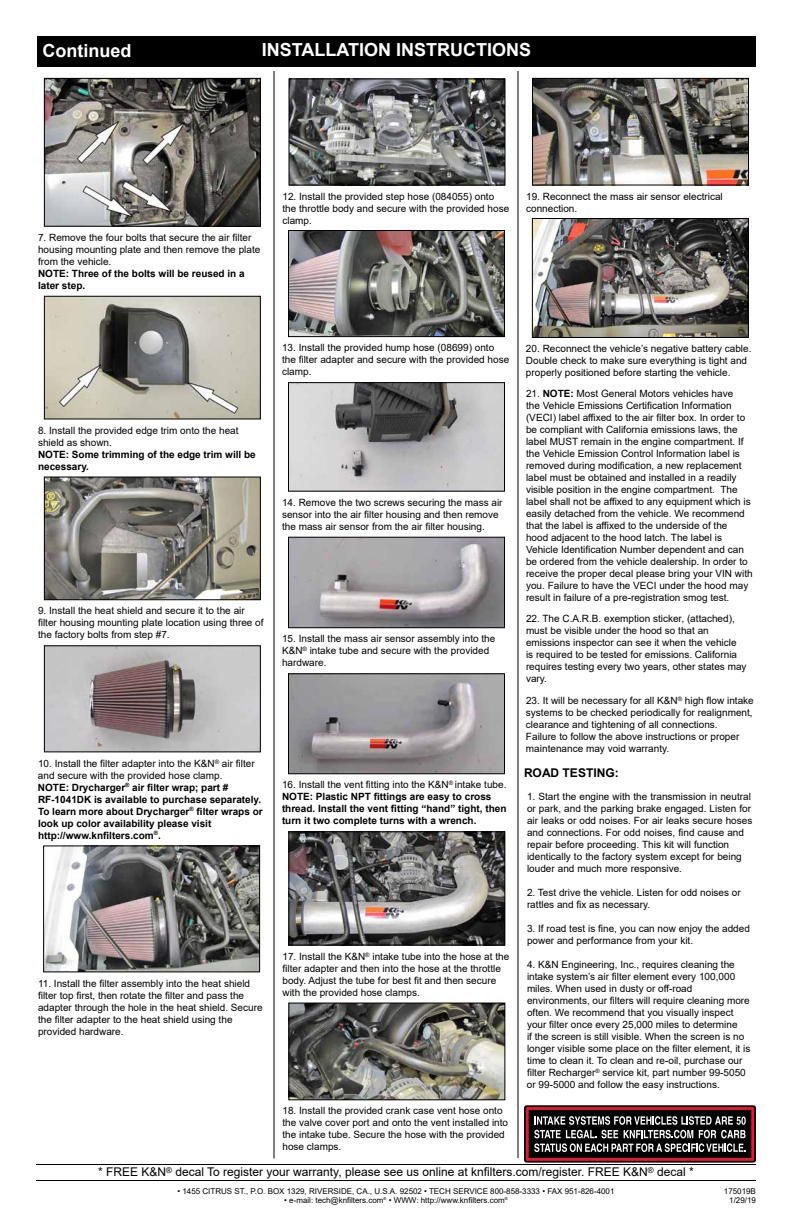
<style>
.page{position:relative;width:792px;height:1224px;background:#fff}
.page>*{position:absolute;margin:0;border:0;box-sizing:border-box;transform-origin:0 0}
.t1{font:700 18px "Arial";color:#fff}
.t2{font:12px "Arial";color:#000}
.t3{font:700 12px "Arial";color:#000}
.t4{font:10px/12px "Arial";color:#000}
.t5{font:700 10px/12px "Arial";color:#000}
.t6{font:8px/9.6px "Arial";color:#000;text-align:right}
.s1{font-weight:400}
.s2{font-weight:700}
</style>
<div class="page">
<div style="left:37px;top:36px;width:719px;height:31px;background:#000"></div>
<hr style="left:36px;top:1180px;width:720px;height:1px;background:#000">
<hr style="left:36px;top:1164px;width:720px;height:1px;background:#000">
<hr style="left:274px;top:71px;width:1px;height:1087px;background:#000">
<hr style="left:518px;top:71px;width:1px;height:1087px;background:#000">
<img style="left:46px;top:80px;width:213px;height:145px">
<div style="left:44px;top:78px;width:217px;height:149px;border:1px solid #000"></div>
<img style="left:46px;top:298px;width:213px;height:119px">
<div style="left:44px;top:296px;width:217px;height:123px;border:1px solid #000"></div>
<img style="left:46px;top:479px;width:213px;height:119px">
<div style="left:44px;top:477px;width:217px;height:123px;border:1px solid #000"></div>
<img style="left:46px;top:647px;width:213px;height:103px">
<div style="left:44px;top:645px;width:217px;height:107px;border:1px solid #000"></div>
<img style="left:45px;top:848px;width:213px;height:122px">
<div style="left:43px;top:846px;width:217px;height:126px;border:1px solid #000"></div>
<img style="left:291px;top:81px;width:212px;height:102px">
<div style="left:289px;top:79px;width:216px;height:106px;border:1px solid #000"></div>
<img style="left:290px;top:539px;width:213px;height:87px">
<div style="left:288px;top:537px;width:217px;height:91px;border:1px solid #000"></div>
<img style="left:290px;top:675px;width:213px;height:97px">
<div style="left:288px;top:673px;width:217px;height:101px;border:1px solid #000"></div>
<img style="left:290px;top:232px;width:213px;height:103px">
<div style="left:288px;top:230px;width:217px;height:107px;border:1px solid #000"></div>
<img style="left:534px;top:220px;width:213px;height:116px">
<div style="left:532px;top:218px;width:217px;height:120px;border:1px solid #000"></div>
<img style="left:534px;top:80px;width:213px;height:103px">
<div style="left:532px;top:78px;width:217px;height:107px;border:1px solid #000"></div>
<img style="left:290px;top:384px;width:213px;height:106px">
<div style="left:288px;top:382px;width:217px;height:110px;border:1px solid #000"></div>
<img style="left:290px;top:833px;width:213px;height:110px">
<div style="left:288px;top:831px;width:217px;height:114px;border:1px solid #000"></div>
<img style="left:290px;top:1005px;width:213px;height:93px">
<div style="left:288px;top:1003px;width:217px;height:97px;border:1px solid #000"></div>
<div style="left:526px;top:1108px;width:228px;height:52px;background:#000"></div>
<div style="left:524px;top:1105px;width:232px;height:58px;border:5px solid #000"></div>
<div style="left:526px;top:1107px;width:228px;height:54px;border:3px solid #e31837"></div>
<svg style="left:534px;top:1116px;width:212px;height:36px"></svg>
<h1 class="t1" style="left:42px;top:38px;width:90px">Continued</h1>
<h1 class="t1" style="left:262px;top:37px;width:271px">INSTALLATION INSTRUCTIONS</h1>
<p class="t4" style="left:38px;top:231px;width:224px">7. Remove the four bolts that secure the air filter housing mounting plate and then remove the plate from the vehicle.</p>
<p class="t5" style="left:38px;top:267px;width:208px">NOTE: Three of the bolts will be reused in a later step.</p>
<p class="t4" style="left:282px;top:190px;width:228px">12. Install the provided step hose (084055) onto the throttle body and secure with the provided hose clamp.</p>
<p class="t4" style="left:526px;top:190px;width:198px">19. Reconnect the mass air sensor electrical connection.</p>
<p class="t4" style="left:38px;top:424px;width:202px">8. Install the provided edge trim onto the heat shield as shown.</p>
<p class="t5" style="left:38px;top:448px;width:219px">NOTE: Some trimming of the edge trim will be necessary.</p>
<p class="t4" style="left:38px;top:605px;width:227px">9. Install the heat shield and secure it to the air filter housing mounting plate location using three of the factory bolts from step #7.</p>
<p class="t5" style="left:38px;top:757px;width:226px"><span class="s1">10. Install the filter adapter into the K&amp;N</span><sup>®</sup> <span class="s1">air filter and secure with the provided hose clamp.<br></span>NOTE: Drycharger<sup>®</sup> air filter wrap; part # RF-1041DK is available to purchase separately.<br>To learn more about Drycharger<sup>®</sup> filter wraps or look up color availability please visit http://www.knfilters.com<sup>®</sup>.</p>
<p class="t4" style="left:38px;top:977px;width:226px">11. Install the filter assembly into the heat shield filter top first, then rotate the filter and pass the adapter through the hole in the heat shield. Secure the filter adapter to the heat shield using the provided hardware.</p>
<p class="t4" style="left:282px;top:342px;width:229px">13. Install the provided hump hose (08699) onto the filter adapter and secure with the provided hose clamp.</p>
<p class="t4" style="left:282px;top:496px;width:222px">14. Remove the two screws securing the mass air sensor into the air filter housing and then remove the mass air sensor from the air filter housing.</p>
<p class="t4" style="left:282px;top:633px;width:215px">15. Install the mass air sensor assembly into the<br>K&amp;N<sup>®</sup> intake tube and secure with the provided hardware.</p>
<p class="t5" style="left:282px;top:779px;width:226px"><span class="s1">16. Install the vent fitting into the K&amp;N</span><sup>®</sup> <span class="s1">intake tube.<br></span>NOTE: Plastic NPT fittings are easy to cross thread. Install the vent fitting “hand” tight, then turn it two complete turns with a wrench.</p>
<p class="t4" style="left:282px;top:950px;width:228px">17. Install the K&amp;N<sup>®</sup> intake tube into the hose at the filter adapter and then into the hose at the throttle body. Adjust the tube for best fit and then secure with the provided hose clamps.</p>
<p class="t4" style="left:283px;top:1105px;width:227px">18. Install the provided crank case vent hose onto the valve cover port and onto the vent installed into the intake tube. Secure the hose with the provided hose clamps.</p>
<p class="t4" style="left:526px;top:342px;width:227px">20. Reconnect the vehicle’s negative battery cable.<br>Double check to make sure everything is tight and properly positioned before starting the vehicle.</p>
<p class="t4" style="left:526px;top:388px;width:228px">21. <span class="s2">NOTE:</span> Most General Motors vehicles have<br>the Vehicle Emissions Certification Information (VECI) label affixed to the air filter box. In order to be compliant with California emissions laws, the label MUST remain in the engine compartment. If the Vehicle Emission Control Information label is removed during modification, a new replacement label must be obtained and installed in a readily visible position in the engine compartment. The label shall not be affixed to any equipment which is easily detached from the vehicle. We recommend that the label is affixed to the underside of the<br>hood adjacent to the hood latch. The label is Vehicle Identification Number dependent and can be ordered from the vehicle dealership. In order to receive the proper decal please bring your VIN with you. Failure to have the VECI under the hood may result in failure of a pre-registration smog test.</p>
<p class="t4" style="left:526px;top:613px;width:222px">22. The C.A.R.B. exemption sticker, (attached), must be visible under the hood so that an emissions inspector can see it when the vehicle<br>is required to be tested for emissions. California requires testing every two years, other states may vary.</p>
<p class="t4" style="left:526px;top:694px;width:229px">23. It will be necessary for all K&amp;N<sup>®</sup> high flow intake systems to be checked periodically for realignment, clearance and tightening of all connections.<br>Failure to follow the above instructions or proper maintenance may void warranty.</p>
<p class="t3" style="left:524px;top:764px;width:96px">ROAD TESTING:</p>
<p class="t4" style="left:527px;top:791px;width:227px">1. Start the engine with the transmission in neutral or park, and the parking brake engaged. Listen for air leaks or odd noises. For air leaks secure hoses and connections. For odd noises, find cause and repair before proceeding. This kit will function identically to the factory system except for being louder and much more responsive.</p>
<p class="t4" style="left:527px;top:887px;width:215px">2. Test drive the vehicle. Listen for odd noises or rattles and fix as necessary.</p>
<p class="t4" style="left:527px;top:923px;width:224px">3. If road test is fine, you can now enjoy the added power and performance from your kit.</p>
<p class="t4" style="left:527px;top:959px;width:225px">4. K&amp;N Engineering, Inc., requires cleaning the intake system’s air filter element every 100,000 miles. When used in dusty or off-road environments, our filters will require cleaning more often. We recommend that you visually inspect your filter once every 25,000 miles to determine<br>if the screen is still visible. When the screen is no longer visible some place on the filter element, it is time to clean it. To clean and re-oil, purchase our filter Recharger<sup>®</sup> service kit, part number 99-5050 or 99-5000 and follow the easy instructions.</p>
<p class="t2" style="left:98px;top:1164px;width:597px">* FREE K&amp;N<sup>®</sup> decal To register your warranty, please see us online at knfilters.com/register. FREE K&amp;N<sup>®</sup> decal *</p>
<p class="t6" style="left:177px;top:1186px;width:439px">• 1455 CITRUS ST., P.O. BOX 1329, RIVERSIDE, CA., U.S.A. 92502 • TECH SERVICE 800-858-3333 • FAX 951-826-4001</p>
<p class="t6" style="left:284px;top:1196px;width:225px">• e-mail: tech@knfilters.com<sup>®</sup> • WWW: http://www.knfilters.com<sup>®</sup></p>
<p class="t6" style="left:724px;top:1186px;width:34px">175019B<br>1/29/19</p>
</div>
